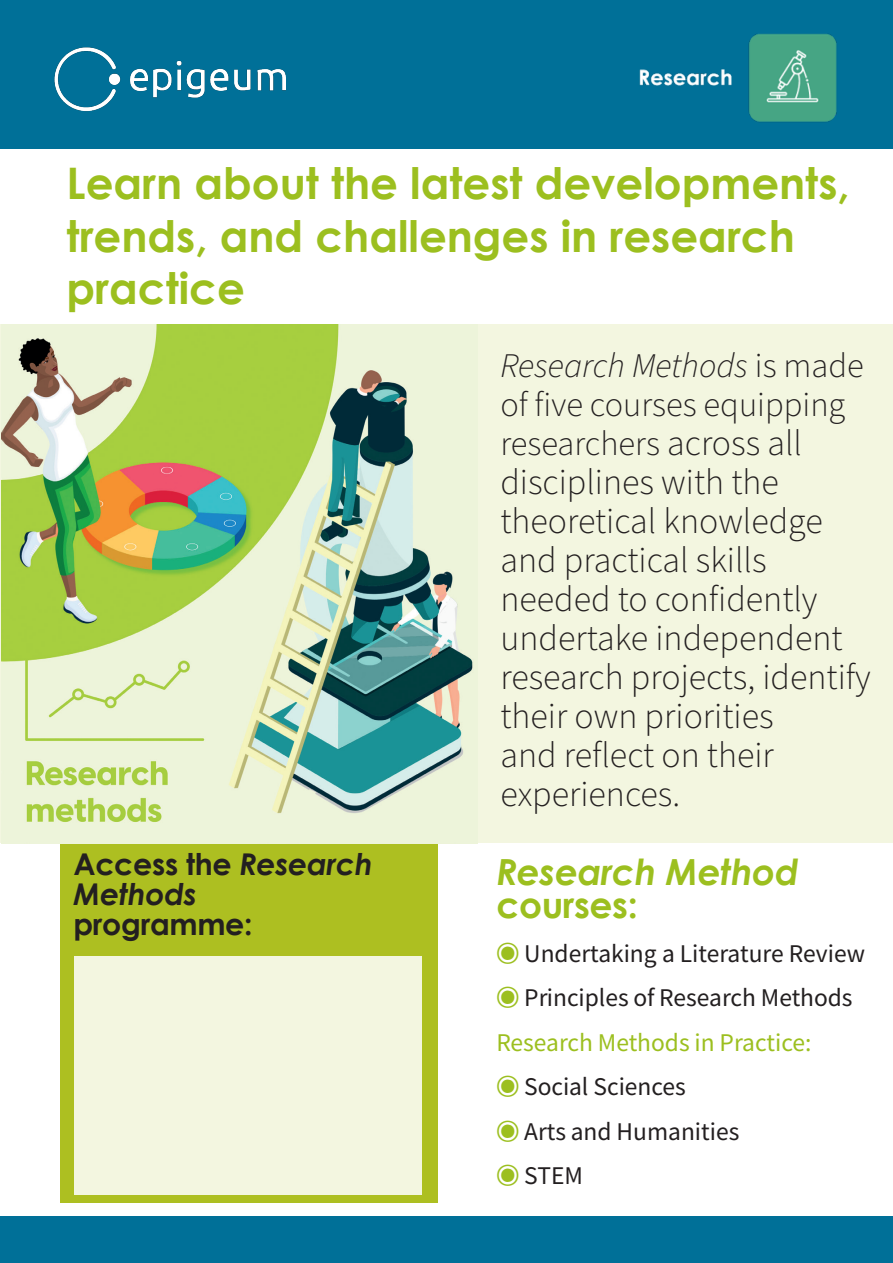
<style>
.page{position:relative;width:893px;height:1263px;background:#fff}
.page>*{position:absolute;margin:0;border:0;box-sizing:border-box;transform-origin:0 0}
.t1{font:700 43.5px/52.2px "Century Gothic";color:#9cbf1f}
.t2{font:300 36px/39px "Source Sans Pro";color:#231f20}
.t3{font:italic 700 36px/33px "Century Gothic";letter-spacing:-.01em;color:#9cbf1f}
.t4{font:300 34.5px/39px "Source Sans Pro";color:#231f20}
.t5{font:italic 700 30px/30px "Century Gothic";letter-spacing:-.01em;color:#231f20}
.t6{font:700 30px "Century Gothic";letter-spacing:-.01em;color:#231f20}
.t7{font:25.5px "Source Sans Variable";color:#231f20}
.t8{font:25.5px "Source Sans Variable";color:#9cbf1f}
.s1{font-style:normal}
.s2{font-style:italic}
.s3{font-size:36px}
.s4{color:#9cbf1f}
</style>
<div class="page">
<div style="left:0;top:324px;width:893px;height:519px;background:#f3f6e0"></div>
<div style="left:0;top:0;width:893px;height:149px;background:#007098"></div>
<img style="left:54px;top:47px;width:232px;height:65px">
<img style="left:639px;top:33px;width:198px;height:89px">
<div style="left:61px;top:843px;width:377px;height:360px;background:#adbf21"></div>
<div style="left:74px;top:956px;width:347px;height:238px;background:#f3f6e0"></div>
<div style="left:0;top:1216px;width:893px;height:47px;background:#007098"></div>
<img style="left:1px;top:324px;width:472px;height:498px">
<p class="t1" style="left:67px;top:156px;width:785px">Learn about the latest developments, trends, and challenges in research practice</p>
<p class="t5" style="left:73px;top:848px;width:301px"><span class="s1">Access the</span> Research<br>Methods</p>
<p class="t6" style="left:73px;top:902px;width:181px">programme:</p>
<p class="t4" style="left:500px;top:347px;width:365px"><span class="s2">Research Methods</span> is made of five courses equipping researchers <span class="s3">across all</span></p>
<p class="t2" style="left:500px;top:463px;width:372px">disciplines with the theoretical knowledge and practical skills needed to confidently undertake independent research projects, identify their own priorities<br>and reflect on their experiences.</p>
<p class="t3" style="left:496px;top:853px;width:304px">Research Method <span class="s1">courses:</span></p>
<p class="t7" style="left:496px;top:938px;width:370px"><span class="s4">◉</span> Undertaking a Literature Review</p>
<p class="t7" style="left:496px;top:982px;width:358px"><span class="s4">◉</span> Principles of Research Methods</p>
<p class="t8" style="left:496px;top:1027px;width:317px">Research Methods in Practice:</p>
<p class="t7" style="left:496px;top:1071px;width:191px"><span class="s4">◉</span> Social Sciences</p>
<p class="t7" style="left:496px;top:1116px;width:245px"><span class="s4">◉</span> Arts and Humanities</p>
<p class="t7" style="left:496px;top:1160px;width:88px"><span class="s4">◉</span> STEM</p>
</div>
